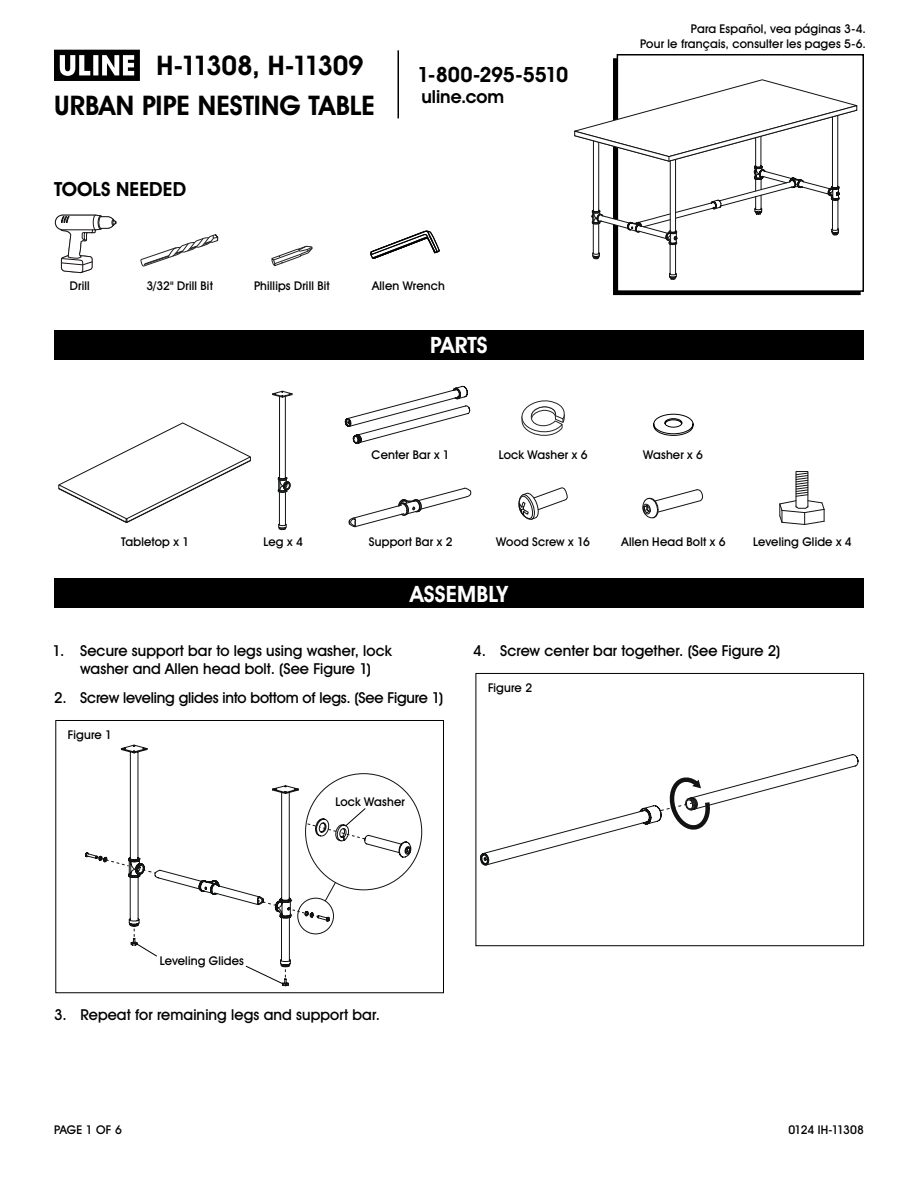
<style>
.page{position:relative;width:918px;height:1188px;background:#fff}
.page>*{position:absolute;margin:0;border:0;box-sizing:border-box;transform-origin:0 0}
.t1{font:700 27px "Uline Two Knine";letter-spacing:-.005em;color:#000}
.t2{font:700 27px "Uline Two Knine";letter-spacing:-.05em;color:#000}
.t3{font:700 22.5px "Uline Two Knine";letter-spacing:.005em;color:#fff}
.t4{font:700 21px "Uline Two Knine";letter-spacing:-.02em;color:#000}
.t5{font:700 19.5px "Uline Two Knine";letter-spacing:.005em;color:#000}
.t6{font:700 18px "Uline Two Knine";color:#000}
.t7{font:15px/18px "Uline Two Knine";letter-spacing:.005em;color:#000;text-align:center}
.t8{font:12px/14.4px "Uline Two Knine";letter-spacing:.015em;color:#000;text-align:right}
.t9{font:12px "Uline Two Knine";letter-spacing:-.03em;color:#000}
</style>
<div class="page">
<hr style="left:398px;top:50px;width:1px;height:68px;background:#000">
<svg style="left:54px;top:50px;width:86px;height:31px"></svg>
<div style="left:617px;top:54px;width:247px;height:238px;border:2px solid #000"></div>
<div style="left:54px;top:330px;width:810px;height:30px;background:#000"></div>
<div style="left:54px;top:578px;width:810px;height:30px;background:#000"></div>
<svg style="left:480px;top:754px;width:379px;height:112px"></svg>
<div style="left:476px;top:673px;width:388px;height:273px;border:1px solid #000"></div>
<svg style="left:141px;top:234px;width:77px;height:33px"></svg>
<svg style="left:345px;top:386px;width:126px;height:58px"></svg>
<svg style="left:642px;top:489px;width:61px;height:30px"></svg>
<svg style="left:348px;top:487px;width:124px;height:41px"></svg>
<svg style="left:272px;top:390px;width:21px;height:8px"></svg>
<svg style="left:277px;top:477px;width:14px;height:16px"></svg>
<hr style="left:279px;top:492px;width:1px;height:33px;background:#111212">
<hr style="left:285px;top:492px;width:1px;height:33px;background:#111212">
<svg style="left:278px;top:523px;width:9px;height:7px"></svg>
<hr style="left:285px;top:396px;width:1px;height:82px;background:#111212">
<hr style="left:279px;top:396px;width:1px;height:82px;background:#111212">
<svg style="left:518px;top:487px;width:50px;height:33px"></svg>
<svg style="left:58px;top:422px;width:193px;height:101px"></svg>
<svg style="left:521px;top:400px;width:44px;height:36px"></svg>
<svg style="left:653px;top:413px;width:41px;height:23px"></svg>
<svg style="left:55px;top:215px;width:61px;height:58px"></svg>
<svg style="left:271px;top:246px;width:42px;height:21px"></svg>
<svg style="left:371px;top:230px;width:69px;height:29px"></svg>
<div style="left:796px;top:471px;width:12px;height:36px;border:1px solid #111212"></div>
<svg style="left:779px;top:472px;width:46px;height:53px"></svg>
<hr style="left:675px;top:244px;width:1px;height:30px;background:#111212">
<hr style="left:670px;top:244px;width:1px;height:30px;background:#111212">
<svg style="left:669px;top:269px;width:8px;height:11px"></svg>
<svg style="left:574px;top:79px;width:284px;height:181px"></svg>
<svg style="left:85px;top:744px;width:245px;height:243px"></svg>
<svg style="left:289px;top:909px;width:29px;height:8px"></svg>
<svg style="left:259px;top:900px;width:16px;height:5px"></svg>
<svg style="left:138px;top:868px;width:18px;height:6px"></svg>
<svg style="left:97px;top:857px;width:32px;height:9px"></svg>
<svg style="left:134px;top:925px;width:1px;height:12px"></svg>
<div style="left:297px;top:898px;width:37px;height:36px;border:1px solid #111212;border-radius:50%"></div>
<svg style="left:325px;top:882px;width:11px;height:20px"></svg>
<div style="left:55px;top:720px;width:389px;height:273px;border:1px solid #000"></div>
<svg style="left:305px;top:808px;width:107px;height:50px"></svg>
<svg style="left:245px;top:965px;width:41px;height:20px"></svg>
<svg style="left:136px;top:943px;width:22px;height:14px"></svg>
<h1 class="t2" style="left:157px;top:49px;width:209px">H-11308, H-11309</h1>
<h1 class="t1" style="left:54px;top:89px;width:322px">URBAN PIPE NESTING TABLE</h1>
<h3 class="t5" style="left:54px;top:177px;width:134px">TOOLS NEEDED</h3>
<h3 class="t4" style="left:417px;top:62px;width:152px">1-800-295-5510</h3>
<h3 class="t6" style="left:421px;top:86px;width:84px">uline.com</h3>
<p class="t8" style="left:70px;top:278px;width:21px">Drill</p>
<p class="t8" style="left:147px;top:278px;width:68px">3/32" Drill Bit</p>
<p class="t8" style="left:254px;top:278px;width:77px">Phillips Drill Bit</p>
<p class="t8" style="left:372px;top:278px;width:74px">Allen Wrench</p>
<h2 class="t3" style="left:430px;top:332px;width:59px">PARTS</h2>
<p class="t8" style="left:640px;top:22px;width:227px">Para Español, vea páginas 3-4.<br>Pour le français, consulter les pages 5-6.</p>
<p class="t8" style="left:372px;top:447px;width:80px">Center Bar x 1</p>
<p class="t8" style="left:499px;top:447px;width:90px">Lock Washer x 6</p>
<p class="t8" style="left:643px;top:447px;width:61px">Washer x 6</p>
<p class="t8" style="left:121px;top:535px;width:69px">Tabletop x 1</p>
<p class="t8" style="left:264px;top:535px;width:41px">Leg x 4</p>
<p class="t8" style="left:369px;top:535px;width:85px">Support Bar x 2</p>
<p class="t8" style="left:496px;top:535px;width:95px">Wood Screw x 16</p>
<p class="t8" style="left:622px;top:535px;width:105px">Allen Head Bolt x 6</p>
<p class="t8" style="left:753px;top:535px;width:100px">Leveling Glide x 4</p>
<h2 class="t3" style="left:410px;top:580px;width:99px">ASSEMBLY</h2>
<p class="t7" style="left:53px;top:641px;width:341px">1. Secure support bar to legs using washer, lock washer and Allen head bolt. (See Figure 1)</p>
<p class="t7" style="left:54px;top:688px;width:391px">2. Screw leveling glides into bottom of legs. (See Figure 1)</p>
<p class="t8" style="left:68px;top:727px;width:46px">Figure 1</p>
<p class="t8" style="left:335px;top:794px;width:71px">Lock Washer</p>
<p class="t7" style="left:473px;top:641px;width:309px">4. Screw center bar together. (See Figure 2)</p>
<p class="t8" style="left:488px;top:680px;width:46px">Figure 2</p>
<p class="t8" style="left:160px;top:954px;width:86px">Leveling Glides</p>
<p class="t7" style="left:54px;top:1005px;width:327px">3. Repeat for remaining legs and support bar.</p>
<p class="t8" style="left:54px;top:1122px;width:69px">PAGE 1 OF 6</p>
<p class="t9" style="left:788px;top:1122px;width:77px">0124 IH-11308</p>
</div>
